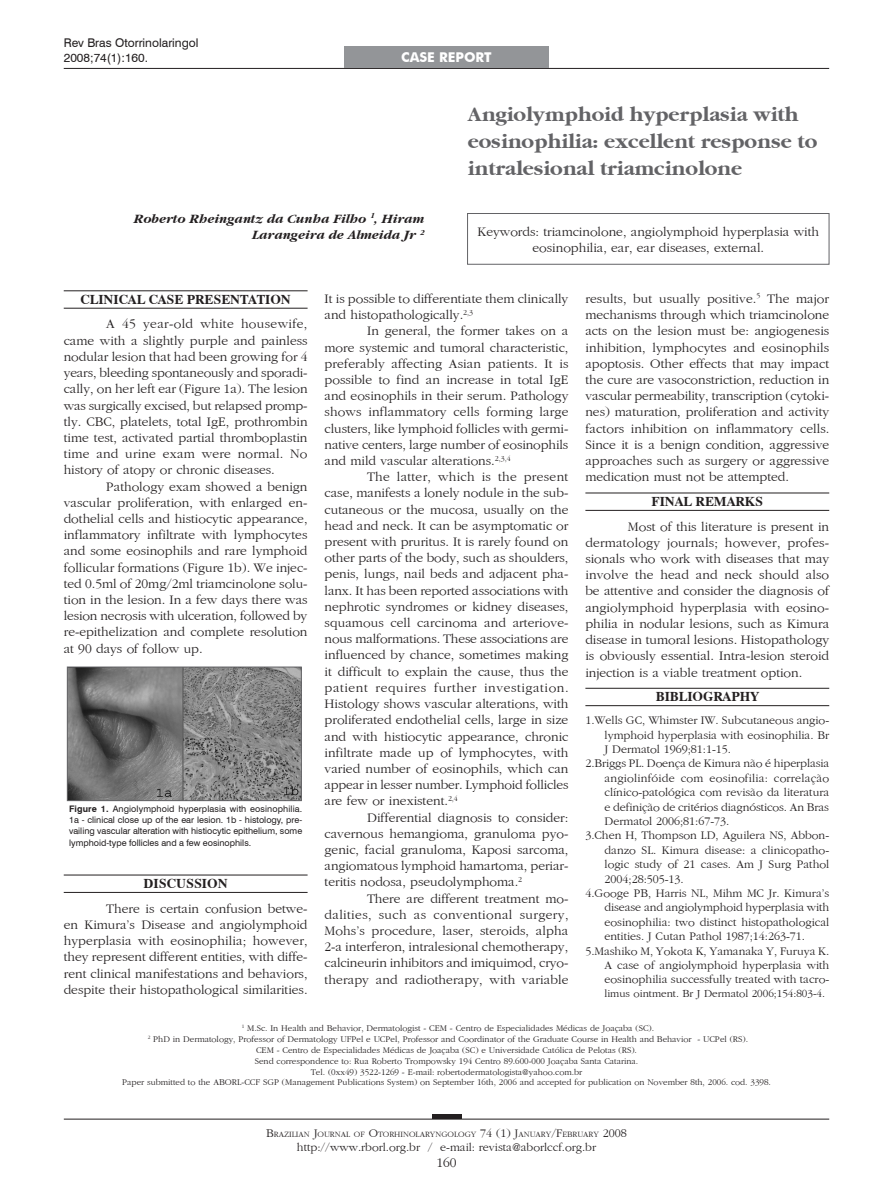
<style>
.page{position:relative;width:893px;height:1191px;background:#fff}
.page>*{position:absolute;margin:0;border:0;box-sizing:border-box;transform-origin:0 0}
.t1{font:700 21px/27px "Gatineau";color:#636366}
.t2{font:13.5px/16.2px "Gatineau Plain";color:#231f20;text-align:justify}
.t3{font:italic 700 13.5px/16.2px "Gatineau";color:#231f20;text-align:right}
.t4{font:700 13.5px "Dutch 801 BT";color:#231f20}
.t5{font:700 13.5px "Futura BT";color:#fff}
.t6{font:12px/14.4px "Gatineau Plain";color:#231f20;text-align:justify}
.t7{font:12px/14.4px "Swiss 721 BT";color:#231f20}
.t8{font:11.1px "Gatineau Plain";color:#231f20}
.t9{font:9px/10.8px "Gatineau Plain";color:#231f20;text-align:center}
.t10{font:9px/11.2px "Swiss 721 BT";color:#231f20;text-align:justify}
.t11{font:8.4px "Gatineau Plain";color:#231f20}
.s1{font-weight:700}
.s2{font-size:12px}
</style>
<div class="page">
<hr style="left:64px;top:68px;width:765px;height:1px;background:#231f20">
<hr style="left:64px;top:1118px;width:765px;height:1px;background:#231f20">
<hr style="left:432px;top:1114px;width:29px;height:4px;background:#231f20">
<div style="left:344px;top:47px;width:205px;height:21px;background:#939598"></div>
<hr style="left:64px;top:290px;width:244px;height:1px;background:#231f20">
<hr style="left:64px;top:308px;width:244px;height:1px;background:#231f20">
<hr style="left:64px;top:874px;width:244px;height:1px;background:#231f20">
<hr style="left:64px;top:892px;width:244px;height:1px;background:#231f20">
<hr style="left:585px;top:493px;width:244px;height:1px;background:#231f20">
<hr style="left:585px;top:510px;width:244px;height:1px;background:#231f20">
<hr style="left:585px;top:688px;width:244px;height:1px;background:#231f20">
<hr style="left:585px;top:705px;width:244px;height:1px;background:#231f20">
<div style="left:467px;top:213px;width:362px;height:51px;border:1px solid #636366"></div>
<img style="left:69px;top:669px;width:231px;height:130px">
<div style="left:67px;top:667px;width:235px;height:134px;border:1px solid #636366"></div>
<p class="t7" style="left:64px;top:36px;width:136px">Rev Bras Otorrinolaringol<br>2008;74(1):160.</p>
<p class="t5" style="left:401px;top:49px;width:92px">CASE REPORT</p>
<h1 class="t1" style="left:468px;top:101px;width:351px">Angiolymphoid hyperplasia with eosinophilia: excellent response to intralesional triamcinolone</h1>
<p class="t3" style="left:135px;top:210px;width:292px">Roberto Rheingantz da Cunha Filho <sup>1</sup>, Hiram<br>Larangeira de Almeida Jr <sup>2</sup></p>
<p class="t2" style="left:477px;top:223px;width:343px;text-align:center">Keywords: triamcinolone, angiolymphoid hyperplasia with eosinophilia, ear, ear diseases, external.</p>
<p class="t4" style="left:80px;top:291px;width:212px">CLINICAL CASE PRESENTATION</p>
<p class="t2" style="left:64px;top:316px;width:245px;text-indent:43px">A 45 year-old white housewife, came with a slightly purple and painless nodular lesion that had been growing for 4 years, bleeding spontaneously and sporadi&shy;cally, on her left ear (Figure 1a). The lesion was surgically excised, but relapsed promp&shy;tly. CBC, platelets, total IgE, prothrombin time test, activated partial thromboplastin time and urine exam were normal. No history of atopy or chronic diseases.</p>
<p class="t2" style="left:64px;top:478px;width:245px;text-indent:43px">Pathology exam showed a benign vascular proliferation, with enlarged en&shy;dothelial cells and histiocytic appearance, inflammatory infiltrate with lymphocytes and some eosinophils and rare lymphoid follicular formations (Figure 1b). We injec&shy;ted 0.5ml of 20mg/2ml triamcinolone solu&shy;tion in the lesion. In a few days there was lesion necrosis with ulceration, followed by re-epithelization and complete resolution at 90 days of follow up.</p>
<p class="t10" style="left:69px;top:803px;width:235px"><span class="s1">Figure 1.</span> Angiolymphoid hyperplasia with eosinophilia.<br>1a - clinical close up of the ear lesion. 1b - histology, pre&shy;vailing vascular alteration with histiocytic epithelium, some lymphoid-type follicles and a few eosinophils.</p>
<p class="t4" style="left:144px;top:875px;width:85px">DISCUSSION</p>
<p class="t2" style="left:64px;top:900px;width:245px;text-indent:43px">There is certain confusion betwe&shy;en Kimura’s Disease and angiolymphoid hyperplasia with eosinophilia; however, they represent different entities, with diffe&shy;rent clinical manifestations and behaviors, despite their histopathological similarities.</p>
<p class="t2" style="left:325px;top:291px;width:245px">It is possible to differentiate them clinically and histopathologically.<sup>2,3</sup></p>
<p class="t2" style="left:325px;top:323px;width:245px;text-indent:43px">In general, the former takes on a more systemic and tumoral characteristic, preferably affecting Asian patients. It is possible to find an increase in total IgE and eosinophils in their serum. Pathology shows inflammatory cells forming large clusters, like lymphoid follicles with germi&shy;native centers, large number of eosinophils and mild vascular alterations.<sup>2,3,4</sup></p>
<p class="t2" style="left:325px;top:469px;width:245px;text-indent:43px">The latter, which is the present case, manifests a lonely nodule in the sub&shy;cutaneous or the mucosa, usually on the head and neck. It can be asymptomatic or present with pruritus. It is rarely found on other parts of the body, such as shoulders, penis, lungs, nail beds and adjacent pha&shy;lanx. It has been reported associations with nephrotic syndromes or kidney diseases, squamous cell carcinoma and arteriove&shy;nous malformations. These associations are influenced by chance, sometimes making it difficult to explain the cause, thus the patient requires further investigation.<br>Histology shows vascular alterations, with proliferated endothelial cells, large in size and with histiocytic appearance, chronic infiltrate made up of lymphocytes, with varied number of eosinophils, which can appear in lesser number. Lymphoid follicles are few or inexistent.<sup>2,4</sup></p>
<p class="t2" style="left:325px;top:809px;width:245px;text-indent:43px">Differential diagnosis to consider: cavernous hemangioma, granuloma pyo&shy;genic, facial granuloma, Kaposi sarcoma, angiomatous lymphoid hamartoma, periar&shy;teritis nodosa, pseudolymphoma.<sup>2</sup></p>
<p class="t2" style="left:325px;top:890px;width:245px;text-indent:43px">There are different treatment mo&shy;dalities, such as conventional surgery, Mohs’s procedure, laser, steroids, alpha 2-a interferon, intralesional chemotherapy, calcineurin inhibitors and imiquimod, cryo&shy;therapy and radiotherapy, with variable</p>
<p class="t2" style="left:585px;top:291px;width:245px">results, but usually positive.<sup>5</sup> The major mechanisms through which triamcinolone acts on the lesion must be: angiogenesis inhibition, lymphocytes and eosinophils apoptosis. Other effects that may impact the cure are vasoconstriction, reduction in vascular permeability, transcription (cytoki&shy;nes) maturation, proliferation and activity factors inhibition on inflammatory cells.<br>Since it is a benign condition, aggressive approaches such as surgery or aggressive medication must not be attempted.</p>
<p class="t4" style="left:652px;top:493px;width:113px">FINAL REMARKS</p>
<p class="t2" style="left:585px;top:518px;width:245px;text-indent:43px">Most of this literature is present in dermatology journals; however, profes&shy;sionals who work with diseases that may involve the head and neck should also be attentive and consider the diagnosis of angiolymphoid hyperplasia with eosino&shy;philia in nodular lesions, such as Kimura disease in tumoral lesions. Histopathology is obviously essential. Intra-lesion steroid injection is a viable treatment option.</p>
<p class="t4" style="left:656px;top:688px;width:105px">BIBLIOGRAPHY</p>
<p class="t6" style="left:605px;top:713px;width:226px;text-indent:-19px">1. Wells GC, Whimster IW. Subcutaneous angio&shy;lymphoid hyperplasia with eosinophilia. Br J Dermatol 1969;81:1-15.</p>
<p class="t6" style="left:605px;top:756px;width:226px;text-indent:-19px">2. Briggs PL. Doença de Kimura não é hiperplasia angiolinfóide com eosinofilia: correlação clínico-patológica com revisão da literatura e definição de critérios diagnósticos. An Bras Dermatol 2006;81:67-73.</p>
<p class="t6" style="left:605px;top:828px;width:226px;text-indent:-19px">3. Chen H, Thompson LD, Aguilera NS, Abbon&shy;danzo SL. Kimura disease: a clinicopatho&shy;logic study of 21 cases. Am J Surg Pathol 2004;28:505-13.</p>
<p class="t6" style="left:605px;top:886px;width:226px;text-indent:-19px">4. Googe PB, Harris NL, Mihm MC Jr. Kimura’s disease and angiolymphoid hyperplasia with eosinophilia: two distinct histopathological entities. J Cutan Pathol 1987;14:263-71.</p>
<p class="t6" style="left:605px;top:944px;width:226px;text-indent:-19px">5. Mashiko M, Yokota K, Yamanaka Y, Furuya K.<br>A case of angiolymphoid hyperplasia with eosinophilia successfully treated with tacro-</p>
<p class="t8" style="left:605px;top:987px;width:222px">limus ointment. Br J Dermatol 2006;154:803-4.</p>
<p class="t9" style="left:122px;top:1023px;width:650px"><sup>1</sup> M.Sc. In Health and Behavior, Dermatologist - CEM - Centro de Especialidades Médicas de Joaçaba (SC).<br><sup>2</sup> PhD in Dermatology, Professor of Dermatology UFPel e UCPel, Professor and Coordinator of the Graduate Course in Health and Behavior - UCPel (RS).<br>CEM - Centro de Especialidades Médicas de Joaçaba (SC) e Universidade Católica de Pelotas (RS).<br>Send correspondence to: Rua Roberto Trompowsky 194 Centro 89.600-000 Joaçaba Santa Catarina.<br>Tel. (0xx49) 3522-1269 - E-mail: robertodermatologista@yahoo.com.br<br>Paper submitted to the ABORL-CCF SGP (Management Publications System) on September 16th, 2006 and accepted for publication on November 8th, 2006. cod. 3398.</p>
<p class="t11" style="left:266px;top:1129px;width:362px"><span class="s2">B</span>RAZILIAN <span class="s2">J</span>OURNAL OF <span class="s2">O</span>TORHINOLARYNGOLOGY <span class="s2">74 (1) J</span>ANUARY<span class="s2">/F</span>EBRUARY <span class="s2">2008</span></p>
<p class="t6" style="left:297px;top:1140px;width:301px">http://www.rborl.org.br / e-mail: revista@aborlccf.org.br</p>
<p class="t2" style="left:436px;top:1155px;width:22px">160</p>
</div>
